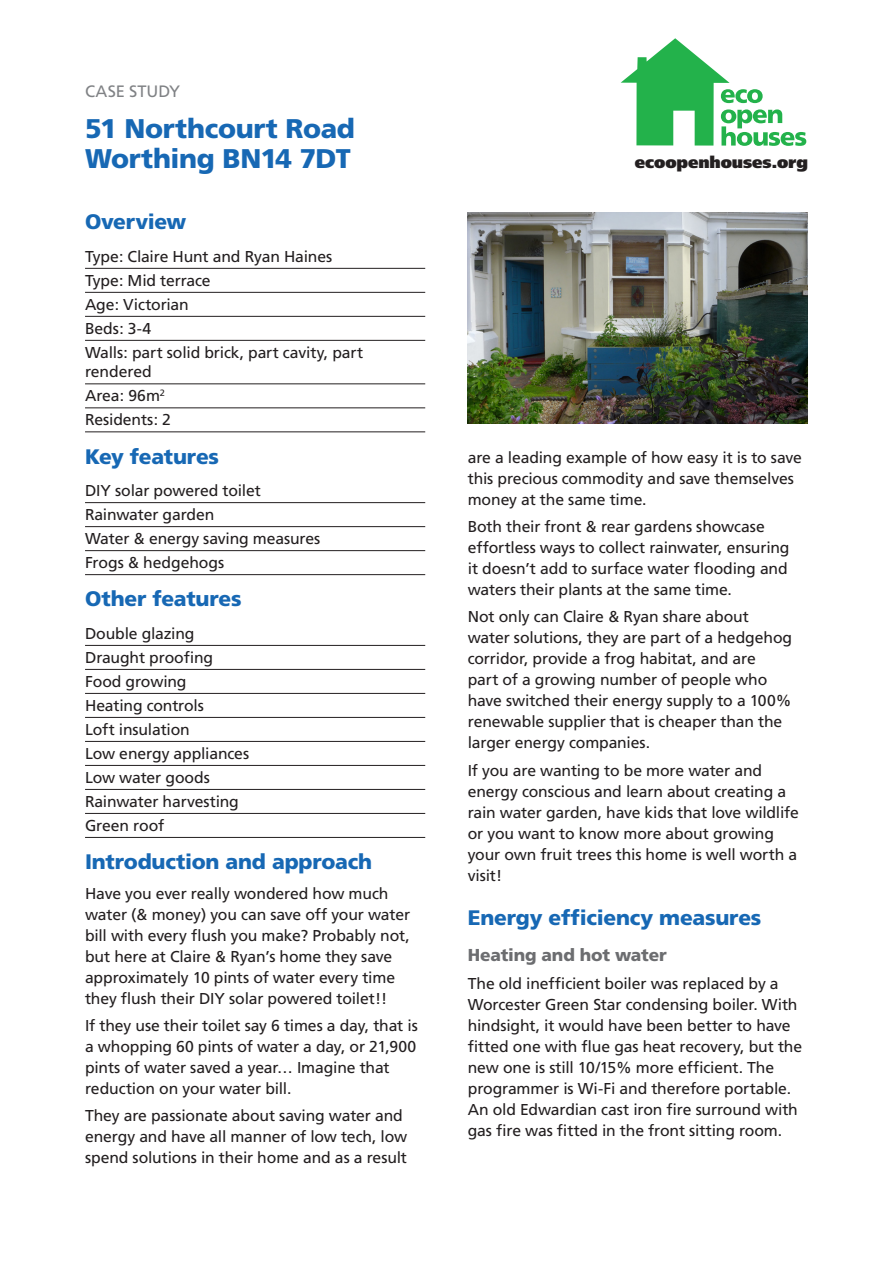
<style>
.page{position:relative;width:893px;height:1263px;background:#fff}
.page>*{position:absolute;margin:0;border:0;box-sizing:border-box;transform-origin:0 0}
.Heading_1{font:900 27px/30px "Frutiger";letter-spacing:-.01em;color:#1768b4}
.Heading_2{font:900 21px "Frutiger";letter-spacing:-.01em;color:#1768b4}
.Heading_3{font:900 17.25px "Frutiger";letter-spacing:-.01em;color:#6c6d70}
.t1{font:900 16.5px "Frutiger";letter-spacing:-.005em;color:#231f20}
.t2{font:16.5px "Frutiger";letter-spacing:-.005em;color:#808285}
.Features{font:15.75px/21px "Frutiger";letter-spacing:-.01em;color:#231f20}
</style>
<div class="page">
<svg style="left:621px;top:38px;width:185px;height:108px"></svg>
<hr style="left:85px;top:268px;width:340px;height:1px;background:#231f20">
<hr style="left:85px;top:292px;width:340px;height:1px;background:#231f20">
<hr style="left:85px;top:316px;width:340px;height:1px;background:#231f20">
<hr style="left:85px;top:340px;width:340px;height:1px;background:#231f20">
<hr style="left:85px;top:384px;width:340px;height:1px;background:#231f20">
<hr style="left:85px;top:408px;width:340px;height:1px;background:#231f20">
<hr style="left:85px;top:432px;width:340px;height:1px;background:#231f20">
<hr style="left:85px;top:502px;width:340px;height:1px;background:#231f20">
<hr style="left:85px;top:526px;width:340px;height:1px;background:#231f20">
<hr style="left:85px;top:550px;width:340px;height:1px;background:#231f20">
<hr style="left:85px;top:574px;width:340px;height:1px;background:#231f20">
<hr style="left:85px;top:645px;width:340px;height:1px;background:#231f20">
<hr style="left:85px;top:669px;width:340px;height:1px;background:#231f20">
<hr style="left:85px;top:693px;width:340px;height:1px;background:#231f20">
<hr style="left:85px;top:717px;width:340px;height:1px;background:#231f20">
<hr style="left:85px;top:741px;width:340px;height:1px;background:#231f20">
<hr style="left:85px;top:765px;width:340px;height:1px;background:#231f20">
<hr style="left:85px;top:789px;width:340px;height:1px;background:#231f20">
<hr style="left:85px;top:813px;width:340px;height:1px;background:#231f20">
<hr style="left:85px;top:837px;width:340px;height:1px;background:#231f20">
<img style="left:468px;top:213px;width:340px;height:210px">
<p class="t2" style="left:85px;top:82px;width:97px">CASE STUDY</p>
<p class="Heading_1" style="left:85px;top:113px;width:271px">51 Northcourt Road<br>Worthing BN14 7DT</p>
<p class="Heading_2" style="left:85px;top:209px;width:103px">Overview</p>
<p class="Features" style="left:85px;top:246px;width:249px">Type: Claire Hunt and Ryan Haines</p>
<p class="Features" style="left:85px;top:270px;width:127px">Type: Mid terrace</p>
<p class="Features" style="left:85px;top:294px;width:105px">Age: Victorian</p>
<p class="Features" style="left:85px;top:318px;width:68px">Beds: 3-4</p>
<p class="Features" style="left:85px;top:343px;width:280px;line-height:19.5px">Walls: part solid brick, part cavity, part rendered</p>
<p class="Features" style="left:85px;top:385px;width:81px">Area: 96m<sup>2</sup></p>
<p class="Features" style="left:85px;top:409px;width:88px">Residents: 2</p>
<p class="Heading_2" style="left:85px;top:443px;width:136px">Key features</p>
<p class="Features" style="left:85px;top:480px;width:177px">DIY solar powered toilet</p>
<p class="Features" style="left:85px;top:504px;width:131px">Rainwater garden</p>
<p class="Features" style="left:85px;top:528px;width:237px">Water &amp; energy saving measures</p>
<p class="Features" style="left:85px;top:552px;width:141px">Frogs &amp; hedgehogs</p>
<p class="Heading_2" style="left:85px;top:586px;width:158px">Other features</p>
<p class="Features" style="left:85px;top:623px;width:111px">Double glazing</p>
<p class="Features" style="left:85px;top:647px;width:130px">Draught proofing</p>
<p class="Features" style="left:85px;top:671px;width:103px">Food growing</p>
<p class="Features" style="left:85px;top:695px;width:121px">Heating controls</p>
<p class="Features" style="left:85px;top:719px;width:106px">Loft insulation</p>
<p class="Features" style="left:85px;top:743px;width:166px">Low energy appliances</p>
<p class="Features" style="left:85px;top:767px;width:126px">Low water goods</p>
<p class="Features" style="left:85px;top:791px;width:155px">Rainwater harvesting</p>
<p class="Features" style="left:85px;top:815px;width:81px">Green roof</p>
<p class="Heading_2" style="left:85px;top:849px;width:289px">Introduction and approach</p>
<p class="Features" style="left:85px;top:883px;width:327px">Have you ever really wondered how much water (&amp; money) you can save off your water bill with every flush you make? Probably not, but here at Claire &amp; Ryan’s home they save approximately 10 pints of water every time they flush their DIY solar powered toilet!!</p>
<p class="Features" style="left:85px;top:1015px;width:334px">If they use their toilet say 6 times a day, that is a whopping 60 pints of water a day, or 21,900 pints of water saved a year… Imagine that reduction on your water bill.</p>
<p class="Features" style="left:85px;top:1105px;width:324px">They are passionate about saving water and energy and have all manner of low tech, low spend solutions in their home and as a result</p>
<p class="t1" style="left:635px;top:152px;width:175px">ecoopenhouses.org</p>
<p class="Features" style="left:468px;top:447px;width:336px">are a leading example of how easy it is to save this precious commodity and save themselves money at the same time.</p>
<p class="Features" style="left:468px;top:516px;width:323px">Both their front &amp; rear gardens showcase effortless ways to collect rainwater, ensuring it doesn’t add to surface water flooding and waters their plants at the same time.</p>
<p class="Features" style="left:468px;top:606px;width:326px">Not only can Claire &amp; Ryan share about water solutions, they are part of a hedgehog corridor, provide a frog habitat, and are<br>part of a growing number of people who have switched their energy supply to a 100% renewable supplier that is cheaper than the larger energy companies.</p>
<p class="Features" style="left:468px;top:760px;width:333px">If you are wanting to be more water and energy conscious and learn about creating a rain water garden, have kids that love wildlife or you want to know more about growing your own fruit trees this home is well worth a visit!</p>
<p class="Heading_2" style="left:468px;top:905px;width:295px">Energy efficiency measures</p>
<p class="Heading_3" style="left:468px;top:945px;width:200px">Heating and hot water</p>
<p class="Features" style="left:468px;top:973px;width:336px">The old inefficient boiler was replaced by a Worcester Green Star condensing boiler. With hindsight, it would have been better to have fitted one with flue gas heat recovery, but the new one is still 10/15% more efficient. The programmer is Wi-Fi and therefore portable.<br>An old Edwardian cast iron fire surround with gas fire was fitted in the front sitting room.</p>
</div>
